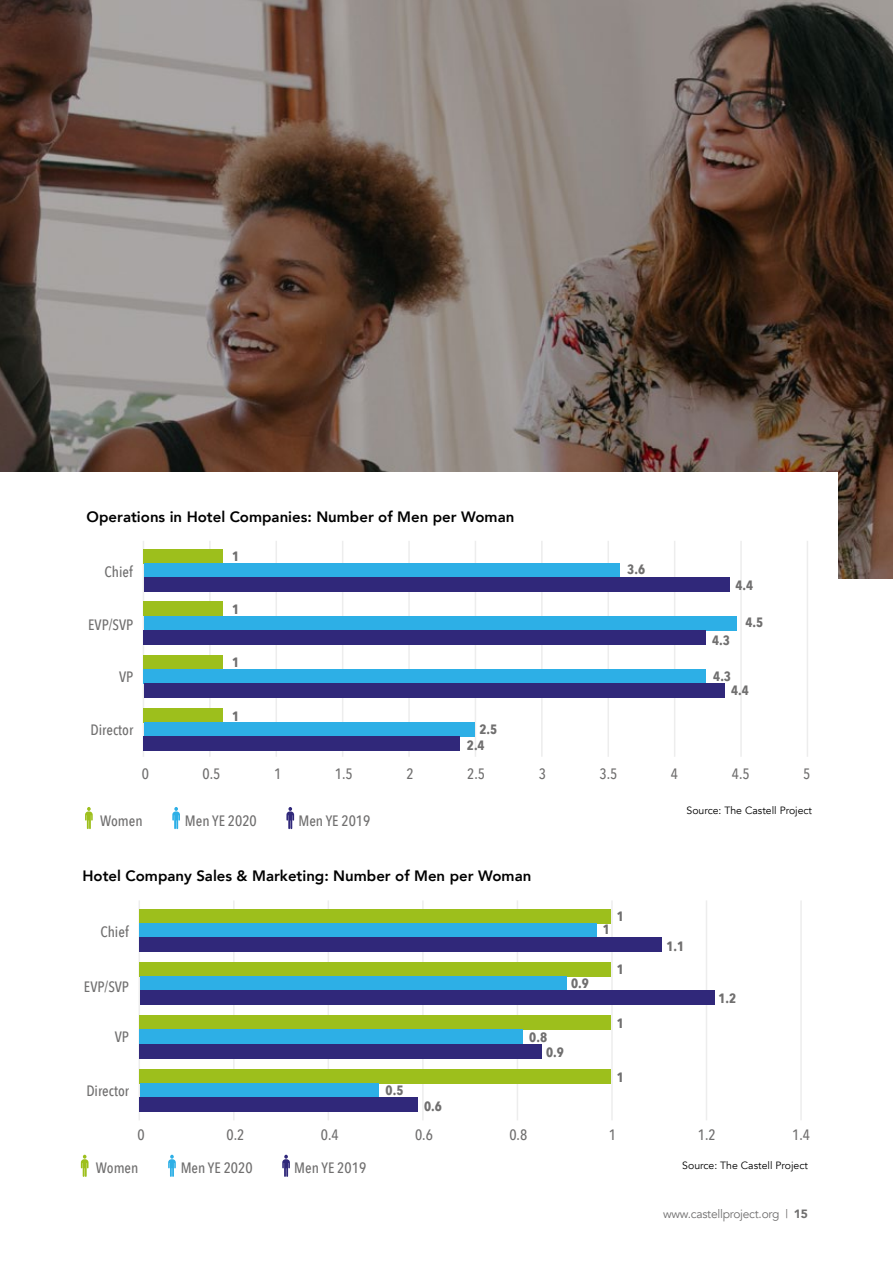
<style>
.page{position:relative;width:893px;height:1263px;background:#fff}
.page>*{position:absolute;margin:0;border:0;box-sizing:border-box;transform-origin:0 0}
.t1{font:500 15px "Avenir Next Condensed";color:#706f6f}
.t2{font:800 15px "Avenir";color:#000}
.t3{font:700 13.5px/16.4px "Avenir Next Condensed";color:#706f6f}
.t4{font:12px "Avenir";letter-spacing:-.02em;color:#706f6f}
.t5{font:10.5px "Avenir";color:#000}
.s1{font-weight:900}
</style>
<div class="page">
<img style="left:0;top:0;width:893px;height:578px">
<div style="left:0;top:472px;width:838px;height:269px;background:#fff"></div>
<hr style="left:342px;top:541px;width:1px;height:216px;background:#ededed">
<hr style="left:674px;top:541px;width:1px;height:216px;background:#ededed">
<hr style="left:807px;top:541px;width:1px;height:216px;background:#ededed">
<hr style="left:209px;top:541px;width:2px;height:216px;background:#ededed">
<hr style="left:475px;top:541px;width:1px;height:216px;background:#ededed">
<hr style="left:607px;top:541px;width:2px;height:216px;background:#ededed">
<hr style="left:275px;top:541px;width:2px;height:216px;background:#ededed">
<hr style="left:541px;top:541px;width:2px;height:216px;background:#ededed">
<hr style="left:740px;top:541px;width:2px;height:216px;background:#ededed">
<hr style="left:143px;top:541px;width:1px;height:216px;background:#ededed">
<hr style="left:408px;top:541px;width:2px;height:216px;background:#ededed">
<div style="left:144px;top:602px;width:79px;height:14px;background:#9dbf1c"></div>
<div style="left:144px;top:549px;width:79px;height:14px;background:#9dbf1c"></div>
<div style="left:144px;top:655px;width:79px;height:14px;background:#9dbf1c"></div>
<div style="left:144px;top:708px;width:79px;height:14px;background:#9dbf1c"></div>
<div style="left:144px;top:616px;width:592px;height:14px;background:#2dafe6"></div>
<div style="left:144px;top:563px;width:475px;height:14px;background:#2dafe6"></div>
<div style="left:144px;top:669px;width:562px;height:14px;background:#2dafe6"></div>
<div style="left:144px;top:722px;width:331px;height:14px;background:#2dafe6"></div>
<div style="left:144px;top:630px;width:562px;height:14px;background:#30287a"></div>
<div style="left:144px;top:577px;width:586px;height:15px;background:#30287a"></div>
<div style="left:144px;top:683px;width:581px;height:14px;background:#30287a"></div>
<div style="left:144px;top:736px;width:316px;height:15px;background:#30287a"></div>
<svg style="left:85px;top:807px;width:8px;height:22px"></svg>
<svg style="left:172px;top:807px;width:8px;height:22px"></svg>
<svg style="left:286px;top:807px;width:8px;height:22px"></svg>
<hr style="left:422px;top:900px;width:2px;height:220px;background:#ededed">
<hr style="left:233px;top:900px;width:2px;height:220px;background:#ededed">
<hr style="left:611px;top:900px;width:2px;height:220px;background:#ededed">
<hr style="left:328px;top:900px;width:1px;height:220px;background:#ededed">
<hr style="left:800px;top:900px;width:2px;height:220px;background:#ededed">
<hr style="left:706px;top:900px;width:1px;height:220px;background:#ededed">
<hr style="left:139px;top:900px;width:1px;height:220px;background:#ededed">
<hr style="left:517px;top:900px;width:1px;height:220px;background:#ededed">
<div style="left:140px;top:909px;width:471px;height:14px;background:#9dbf1c"></div>
<div style="left:140px;top:962px;width:471px;height:14px;background:#9dbf1c"></div>
<div style="left:140px;top:1015px;width:471px;height:15px;background:#9dbf1c"></div>
<div style="left:140px;top:1069px;width:471px;height:14px;background:#9dbf1c"></div>
<div style="left:140px;top:923px;width:457px;height:14px;background:#2dafe6"></div>
<div style="left:140px;top:976px;width:426px;height:15px;background:#2dafe6"></div>
<div style="left:140px;top:1030px;width:383px;height:14px;background:#2dafe6"></div>
<div style="left:140px;top:1083px;width:238px;height:14px;background:#2dafe6"></div>
<div style="left:140px;top:937px;width:522px;height:15px;background:#30287a"></div>
<div style="left:140px;top:991px;width:574px;height:14px;background:#30287a"></div>
<div style="left:140px;top:1044px;width:402px;height:14px;background:#30287a"></div>
<div style="left:140px;top:1097px;width:278px;height:14px;background:#30287a"></div>
<svg style="left:81px;top:1155px;width:8px;height:22px"></svg>
<svg style="left:168px;top:1155px;width:8px;height:22px"></svg>
<svg style="left:282px;top:1155px;width:8px;height:22px"></svg>
<p class="t2" style="left:87px;top:505px;width:429px">Operations in Hotel Companies: Number of Men per Woman</p>
<p class="t3" style="left:232px;top:548px;width:9px">1</p>
<p class="t1" style="left:105px;top:562px;width:30px">Chief</p>
<p class="t3" style="left:627px;top:561px;width:19px">3.6</p>
<p class="t3" style="left:735px;top:577px;width:19px">4.4</p>
<p class="t3" style="left:232px;top:601px;width:9px">1</p>
<p class="t1" style="left:88px;top:615px;width:47px">EVP/SVP</p>
<p class="t3" style="left:745px;top:614px;width:19px">4.5</p>
<p class="t3" style="left:712px;top:632px;width:19px">4.3</p>
<p class="t3" style="left:232px;top:654px;width:9px">1</p>
<p class="t1" style="left:119px;top:668px;width:16px">VP</p>
<p class="t3" style="left:713px;top:668px;width:19px">4.3</p>
<p class="t3" style="left:731px;top:682px;width:19px">4.4</p>
<p class="t3" style="left:232px;top:708px;width:9px">1</p>
<p class="t1" style="left:91px;top:720px;width:44px">Director</p>
<p class="t3" style="left:467px;top:721px;width:32px;text-indent:12px">2.5<br>2.4</p>
<p class="t1" style="left:142px;top:765px;width:9px">0</p>
<p class="t1" style="left:203px;top:765px;width:19px">0.5</p>
<p class="t1" style="left:274px;top:765px;width:9px">1</p>
<p class="t1" style="left:335px;top:765px;width:19px">1.5</p>
<p class="t1" style="left:406px;top:765px;width:9px">2</p>
<p class="t1" style="left:467px;top:765px;width:19px">2.5</p>
<p class="t1" style="left:539px;top:765px;width:9px">3</p>
<p class="t1" style="left:599px;top:765px;width:19px">3.5</p>
<p class="t1" style="left:671px;top:765px;width:9px">4</p>
<p class="t1" style="left:732px;top:765px;width:19px">4.5</p>
<p class="t1" style="left:803px;top:765px;width:9px">5</p>
<p class="t1" style="left:100px;top:811px;width:44px">Women</p>
<p class="t1" style="left:185px;top:811px;width:73px">Men YE 2020</p>
<p class="t1" style="left:298px;top:811px;width:73px">Men YE 2019</p>
<p class="t2" style="left:82px;top:864px;width:450px">Hotel Company Sales &amp; Marketing: Number of Men per Woman</p>
<p class="t1" style="left:100px;top:923px;width:30px">Chief</p>
<p class="t1" style="left:84px;top:977px;width:47px">EVP/SVP</p>
<p class="t1" style="left:115px;top:1028px;width:16px">VP</p>
<p class="t1" style="left:86px;top:1081px;width:44px">Director</p>
<p class="t3" style="left:386px;top:1082px;width:19px">0.5</p>
<p class="t3" style="left:424px;top:1098px;width:19px">0.6</p>
<p class="t3" style="left:529px;top:1029px;width:19px">0.8</p>
<p class="t3" style="left:571px;top:975px;width:19px">0.9</p>
<p class="t3" style="left:546px;top:1044px;width:19px">0.9</p>
<p class="t3" style="left:603px;top:921px;width:9px">1</p>
<p class="t3" style="left:617px;top:908px;width:9px">1</p>
<p class="t3" style="left:617px;top:961px;width:9px">1</p>
<p class="t3" style="left:617px;top:1015px;width:9px">1</p>
<p class="t3" style="left:617px;top:1068px;width:9px">1</p>
<p class="t5" style="left:686px;top:804px;width:127px">Source: The Castell Project</p>
<p class="t3" style="left:666px;top:938px;width:19px">1.1</p>
<p class="t3" style="left:718px;top:989px;width:19px">1.2</p>
<p class="t1" style="left:138px;top:1125px;width:9px">0</p>
<p class="t1" style="left:227px;top:1125px;width:19px">0.2</p>
<p class="t1" style="left:321px;top:1125px;width:19px">0.4</p>
<p class="t1" style="left:415px;top:1125px;width:19px">0.6</p>
<p class="t1" style="left:509px;top:1125px;width:19px">0.8</p>
<p class="t1" style="left:609px;top:1125px;width:9px">1</p>
<p class="t1" style="left:698px;top:1125px;width:19px">1.2</p>
<p class="t1" style="left:792px;top:1125px;width:19px">1.4</p>
<p class="t1" style="left:96px;top:1159px;width:44px">Women</p>
<p class="t1" style="left:181px;top:1159px;width:73px">Men YE 2020</p>
<p class="t1" style="left:294px;top:1159px;width:73px">Men YE 2019</p>
<p class="t5" style="left:682px;top:1159px;width:127px">Source: The Castell Project</p>
<p class="t4" style="left:663px;top:1207px;width:146px">www.castellproject.org | <span class="s1">15</span></p>
</div>
